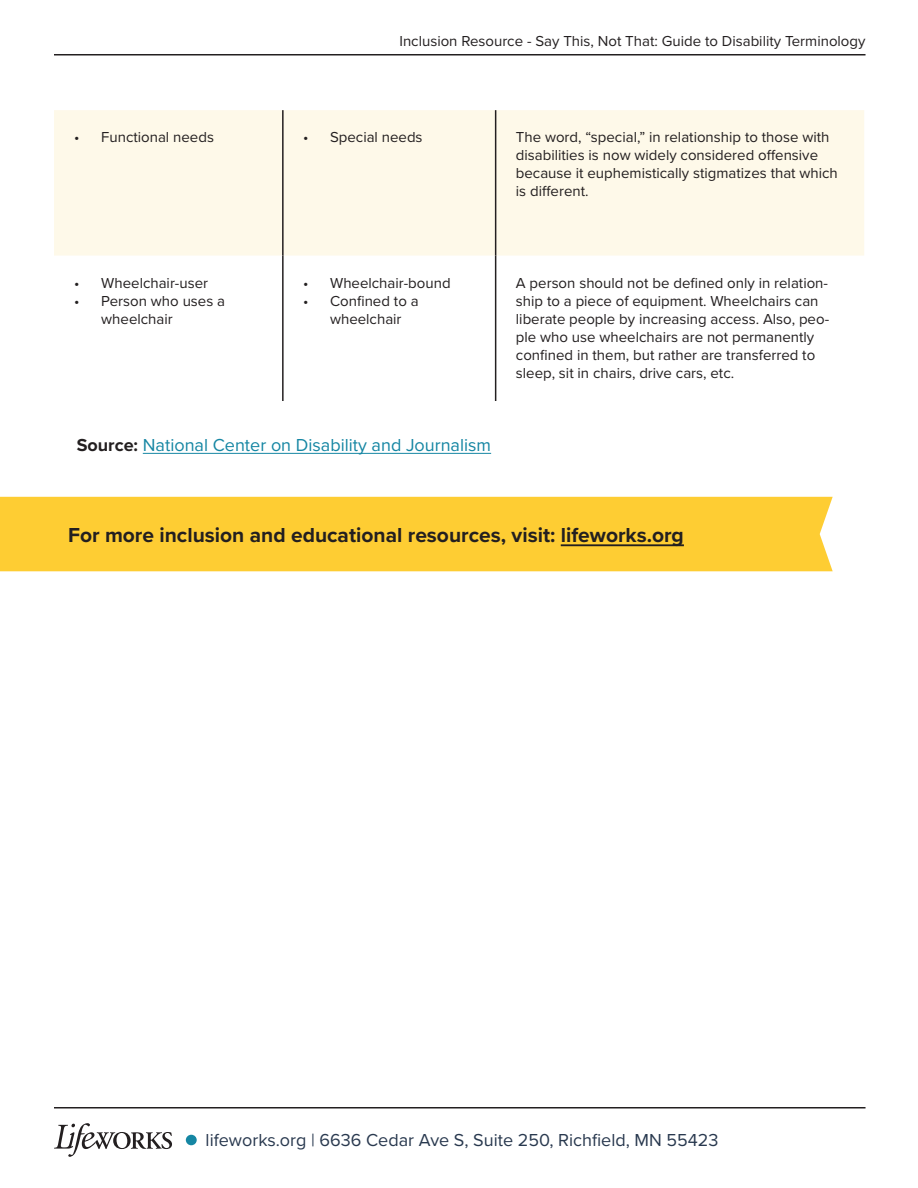
<style>
.page{position:relative;width:918px;height:1188px;background:#fff}
.page>*{position:absolute;margin:0;border:0;box-sizing:border-box;transform-origin:0 0}
.t1{font:700 21px "Proxima Nova";color:#231f20}
.t2{font:18px "Proxima Nova";color:#29394f}
.t3{font:18px "Proxima Nova";color:#1586a3}
.t4{font:15px/18px "Proxima Nova";color:#231f20}
.s1{font-weight:700;color:#231f20}
</style>
<div class="page">
<svg style="left:54px;top:1123px;width:118px;height:34px"></svg>
<div style="left:186px;top:1135px;width:11px;height:10px;background:#1586a3;border-radius:50%"></div>
<div style="left:54px;top:110px;width:810px;height:146px;background:#fef9e9"></div>
<hr style="left:282px;top:110px;width:2px;height:146px;background:#231f20">
<hr style="left:495px;top:110px;width:1px;height:146px;background:#231f20">
<hr style="left:282px;top:256px;width:2px;height:145px;background:#231f20">
<hr style="left:495px;top:256px;width:1px;height:145px;background:#231f20">
<hr style="left:54px;top:1107px;width:812px;height:1px;background:#231f20">
<hr style="left:143px;top:453px;width:348px;height:1px;background:#1586a3">
<div style="left:0;top:497px;width:833px;height:74px;background:#fecd33"></div>
<hr style="left:561px;top:544px;width:123px;height:2px;background:#231f20">
<hr style="left:54px;top:54px;width:812px;height:1px;background:#231f20">
<p class="t4" style="left:399px;top:31px;width:468px">Inclusion Resource - Say This, Not That: Guide to Disability Terminology</p>
<p class="t4" style="left:74px;top:128px;width:141px">• Functional needs</p>
<p class="t4" style="left:303px;top:128px;width:121px">• Special needs</p>
<p class="t4" style="left:516px;top:128px;width:324px">The word, “special,” in relationship to those with disabilities is now widely considered offensive because it euphemistically stigmatizes that which is different.</p>
<p class="t4" style="left:74px;top:273px;width:135px">• Wheelchair-user</p>
<p class="t4" style="left:101px;top:291px;width:125px;text-indent:-27px">• Person who uses a wheelchair</p>
<p class="t4" style="left:303px;top:273px;width:149px">• Wheelchair-bound</p>
<p class="t4" style="left:330px;top:291px;width:90px;text-indent:-27px">• Confined to a wheelchair</p>
<p class="t3" style="left:77px;top:431px;width:416px"><span class="s1">Source:</span> National Center on Disability and Journalism</p>
<p class="t4" style="left:516px;top:273px;width:315px">A person should not be defined only in relation&shy;ship to a piece of equipment. Wheelchairs can liberate people by increasing access. Also, peo&shy;ple who use wheelchairs are not permanently confined in them, but rather are transferred to sleep, sit in chairs, drive cars, etc.</p>
<h1 class="t1" style="left:68px;top:520px;width:617px">For more inclusion and educational resources, visit: lifeworks.org</h1>
<p class="t2" style="left:206px;top:1127px;width:514px">lifeworks.org | 6636 Cedar Ave S, Suite 250, Richfield, MN 55423</p>
</div>
